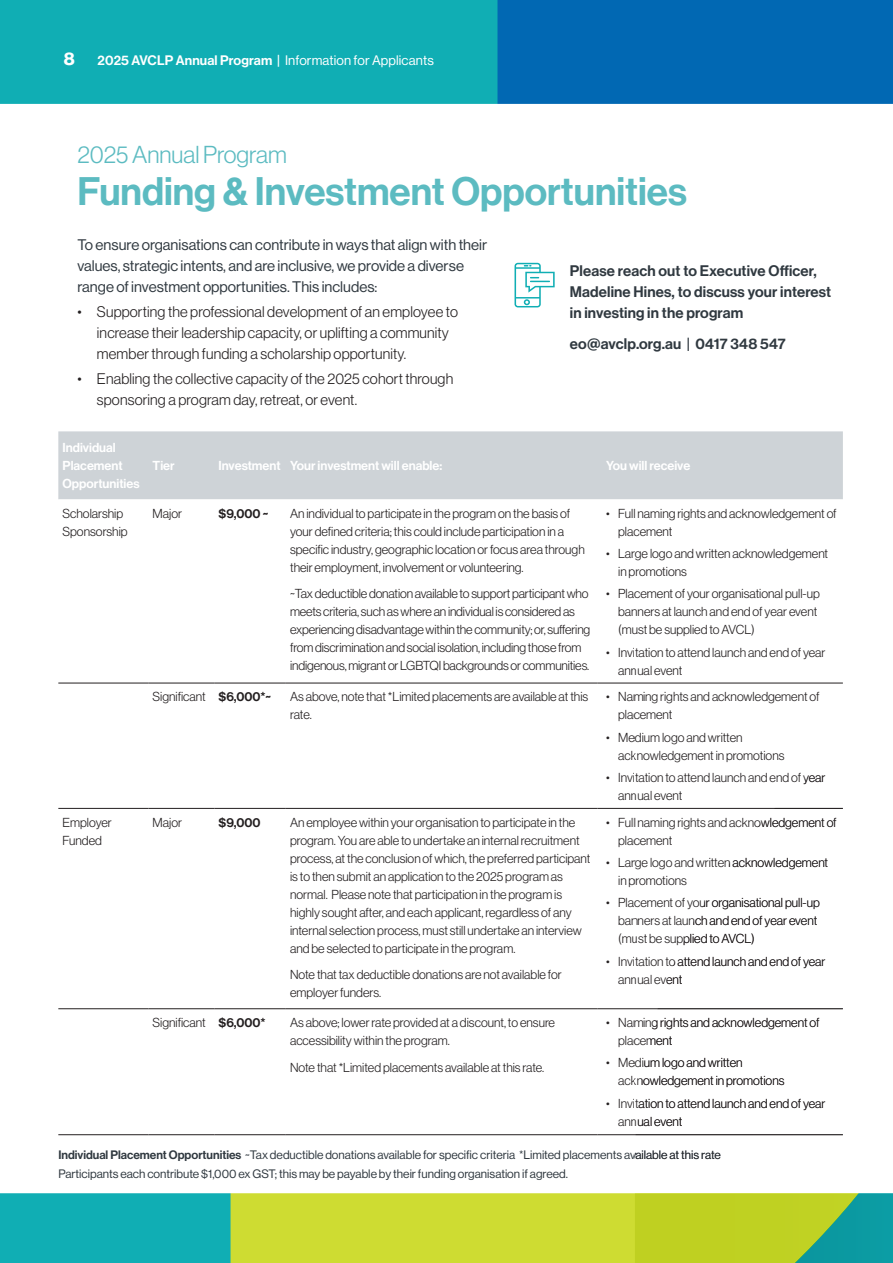
<style>
.page{position:relative;width:893px;height:1263px;background:#10aeb4}
.page>*{position:absolute;margin:0;border:0;box-sizing:border-box;transform-origin:0 0}
.t1{font:39px "N Haas Grotesk DS Pro 65 Md";color:#5cbbc1}
.t2{font:24px "N Haas Grotesk DS Pro 45 Lt";color:#5cbbc1}
.t3{font:18px "N Haas Grotesk DS Pro 75 Bd";color:#fff}
.t4{font:15px/21px "N Haas Grotesk DS Pro 45 Lt";letter-spacing:.01em;color:#231f20}
.t5{font:15px/21px "N Haas Grotesk DS Pro 55 Rg";color:#303940}
.t6{font:15px/21px "N Haas Grotesk DS Pro 65 Md";letter-spacing:.01em;color:#303940}
.t7{font:13.5px "N Haas Grotesk DS Pro 55 Rg";letter-spacing:.01em;color:#fff}
.t8{font:12.75px/18px "N Haas Grotesk DS Pro 45 Lt";color:#231f20}
.t9{font:12.75px/18px "N Haas Grotesk DS Pro 65 Md";color:#fff}
.t10{font:12.75px "N Haas Grotesk DS Pro 65 Md";color:#231f20}
.t11{font:12px/18.6px "N Haas Grotesk DS Pro 55 Rg";color:#303940}
.s1{font-family:"N Haas Grotesk DS Pro 65 Md"}
</style>
<div class="page">
<div style="left:231px;top:1193px;width:404px;height:70px;background:#cedc32"></div>
<div style="left:497px;top:0;width:396px;height:104px;background:#0168b3"></div>
<div style="left:0;top:104px;width:893px;height:1089px;background:#fff"></div>
<div style="left:58px;top:431px;width:785px;height:68px;background:#ced3d7"></div>
<div style="left:58px;top:499px;width:785px;height:635px;background:#fff"></div>
<hr style="left:58px;top:683px;width:90px;height:1px;background:#231f20">
<hr style="left:148px;top:683px;width:66px;height:1px;background:#231f20">
<hr style="left:214px;top:683px;width:72px;height:1px;background:#231f20">
<hr style="left:286px;top:683px;width:312px;height:1px;background:#231f20">
<hr style="left:598px;top:683px;width:245px;height:1px;background:#231f20">
<hr style="left:58px;top:808px;width:90px;height:1px;background:#231f20">
<hr style="left:148px;top:808px;width:66px;height:1px;background:#231f20">
<hr style="left:214px;top:808px;width:72px;height:1px;background:#231f20">
<hr style="left:286px;top:808px;width:312px;height:1px;background:#231f20">
<hr style="left:598px;top:808px;width:245px;height:1px;background:#231f20">
<hr style="left:58px;top:1008px;width:90px;height:1px;background:#231f20">
<hr style="left:148px;top:1008px;width:66px;height:1px;background:#231f20">
<hr style="left:214px;top:1008px;width:72px;height:1px;background:#231f20">
<hr style="left:286px;top:1008px;width:312px;height:1px;background:#231f20">
<hr style="left:598px;top:1008px;width:245px;height:1px;background:#231f20">
<hr style="left:58px;top:1134px;width:90px;height:1px;background:#231f20">
<hr style="left:148px;top:1134px;width:66px;height:1px;background:#231f20">
<hr style="left:214px;top:1134px;width:72px;height:1px;background:#231f20">
<hr style="left:286px;top:1134px;width:312px;height:1px;background:#231f20">
<hr style="left:598px;top:1134px;width:245px;height:1px;background:#231f20">
<svg style="left:514px;top:263px;width:41px;height:44px"></svg>
<svg style="left:635px;top:646px;width:258px;height:617px"></svg>
<h3 class="t3" style="left:64px;top:48px;width:12px">8</h3>
<p class="t7" style="left:98px;top:52px;width:338px"><span class="s1">2025 AVCLP Annual Program |</span> Information for Applicants</p>
<h2 class="t2" style="left:77px;top:141px;width:211px">2025 Annual Program</h2>
<h1 class="t1" style="left:77px;top:169px;width:611px">Funding &amp; Investment Opportunities</h1>
<p class="t5" style="left:77px;top:234px;width:411px">To ensure organisations can contribute in ways that align with their values, strategic intents, and are inclusive, we provide a diverse range of investment opportunities. This includes:</p>
<p class="t4" style="left:97px;top:301px;width:363px;text-indent:-20px">• Supporting the professional development of an employee to increase their leadership capacity, or uplifting a community member through funding a scholarship opportunity.</p>
<p class="t4" style="left:97px;top:368px;width:358px;text-indent:-20px">• Enabling the collective capacity of the 2025 cohort through sponsoring a program day, retreat, or event.</p>
<p class="t6" style="left:570px;top:261px;width:263px">Please reach out to Executive Officer,<br>Madeline Hines, to discuss your interest in investing in the program</p>
<p class="t6" style="left:570px;top:333px;width:217px">eo@avclp.org.au | 0417 348 547</p>
<p class="t9" style="left:63px;top:439px;width:79px">Individual<br>Placement<br>Opportunities</p>
<p class="t9" style="left:153px;top:457px;width:24px">Tier</p>
<p class="t9" style="left:218px;top:457px;width:225px">Investment Your investment will enable:</p>
<p class="t9" style="left:606px;top:457px;width:86px">You will receive</p>
<p class="t8" style="left:63px;top:504px;width:67px">Scholarship<br>Sponsorship</p>
<p class="t8" style="left:153px;top:504px;width:31px">Major</p>
<p class="t10" style="left:218px;top:506px;width:51px">$9,000 ~</p>
<p class="t8" style="left:290px;top:504px;width:296px">An individual to participate in the program on the basis of your defined criteria; this could include participation in a specific industry, geographic location or focus area through their employment, involvement or volunteering.</p>
<p class="t8" style="left:290px;top:585px;width:302px">~Tax deductible donation available to support participant who meets criteria, such as where an individual is considered as experiencing disadvantage within the community; or, suffering from discrimination and social isolation, including those from indigenous, migrant or LGBTQI backgrounds or communities.</p>
<p class="t8" style="left:618px;top:504px;width:220px;text-indent:-12px">• Full naming rights and acknowledgement of placement</p>
<p class="t8" style="left:618px;top:545px;width:212px;text-indent:-12px">• Large logo and written acknowledgement in promotions</p>
<p class="t8" style="left:618px;top:585px;width:203px;text-indent:-12px">• Placement of your organisational pull-up banners at launch and end of year event (must be supplied to AVCL)</p>
<p class="t8" style="left:618px;top:643px;width:209px;text-indent:-12px">• Invitation to attend launch and end of year annual event</p>
<p class="t8" style="left:153px;top:688px;width:120px">Significant <span class="s1">$6,000*~</span></p>
<p class="t8" style="left:290px;top:688px;width:300px">As above, note that *Limited placements are available at this rate.</p>
<p class="t8" style="left:618px;top:688px;width:203px;text-indent:-12px">• Naming rights and acknowledgement of placement</p>
<p class="t8" style="left:618px;top:728px;width:168px;text-indent:-12px">• Medium logo and written acknowledgement in promotions</p>
<p class="t8" style="left:618px;top:768px;width:209px;text-indent:-12px">• Invitation to attend launch and end of year annual event</p>
<p class="t8" style="left:63px;top:813px;width:51px">Employer<br>Funded</p>
<p class="t8" style="left:153px;top:813px;width:31px">Major</p>
<p class="t10" style="left:218px;top:815px;width:44px">$9,000</p>
<p class="t8" style="left:290px;top:813px;width:302px">An employee within your organisation to participate in the program. You are able to undertake an internal recruitment process, at the conclusion of which, the preferred participant is to then submit an application to the 2025 program as normal. Please note that participation in the program is highly sought after, and each applicant, regardless of any internal selection process, must still undertake an interview and be selected to participate in the program.</p>
<p class="t8" style="left:290px;top:966px;width:273px">Note that tax deductible donations are not available for employer funders.</p>
<p class="t8" style="left:153px;top:1014px;width:114px">Significant <span class="s1">$6,000*</span></p>
<p class="t8" style="left:290px;top:1014px;width:266px">As above; lower rate provided at a discount, to ensure accessibility within the program.</p>
<p class="t8" style="left:290px;top:1058px;width:256px">Note that *Limited placements available at this rate.</p>
<p class="t8" style="left:618px;top:813px;width:220px;text-indent:-12px">• Full naming rights and acknowledgement of placement</p>
<p class="t8" style="left:618px;top:853px;width:212px;text-indent:-12px">• Large logo and written acknowledgement in promotions</p>
<p class="t8" style="left:618px;top:894px;width:203px;text-indent:-12px">• Placement of your organisational pull-up banners at launch and end of year event (must be supplied to AVCL)</p>
<p class="t8" style="left:618px;top:952px;width:209px;text-indent:-12px">• Invitation to attend launch and end of year annual event</p>
<p class="t8" style="left:618px;top:1014px;width:203px;text-indent:-12px">• Naming rights and acknowledgement of placement</p>
<p class="t8" style="left:618px;top:1054px;width:168px;text-indent:-12px">• Medium logo and written acknowledgement in promotions</p>
<p class="t8" style="left:618px;top:1094px;width:209px;text-indent:-12px">• Invitation to attend launch and end of year annual event</p>
<p class="t11" style="left:58px;top:1146px;width:664px"><span class="s1">Individual Placement Opportunities</span> ~Tax deductible donations available for specific criteria *Limited placements available at this rate<br>Participants each contribute $1,000 ex GST; this may be payable by their funding organisation if agreed.</p>
</div>
